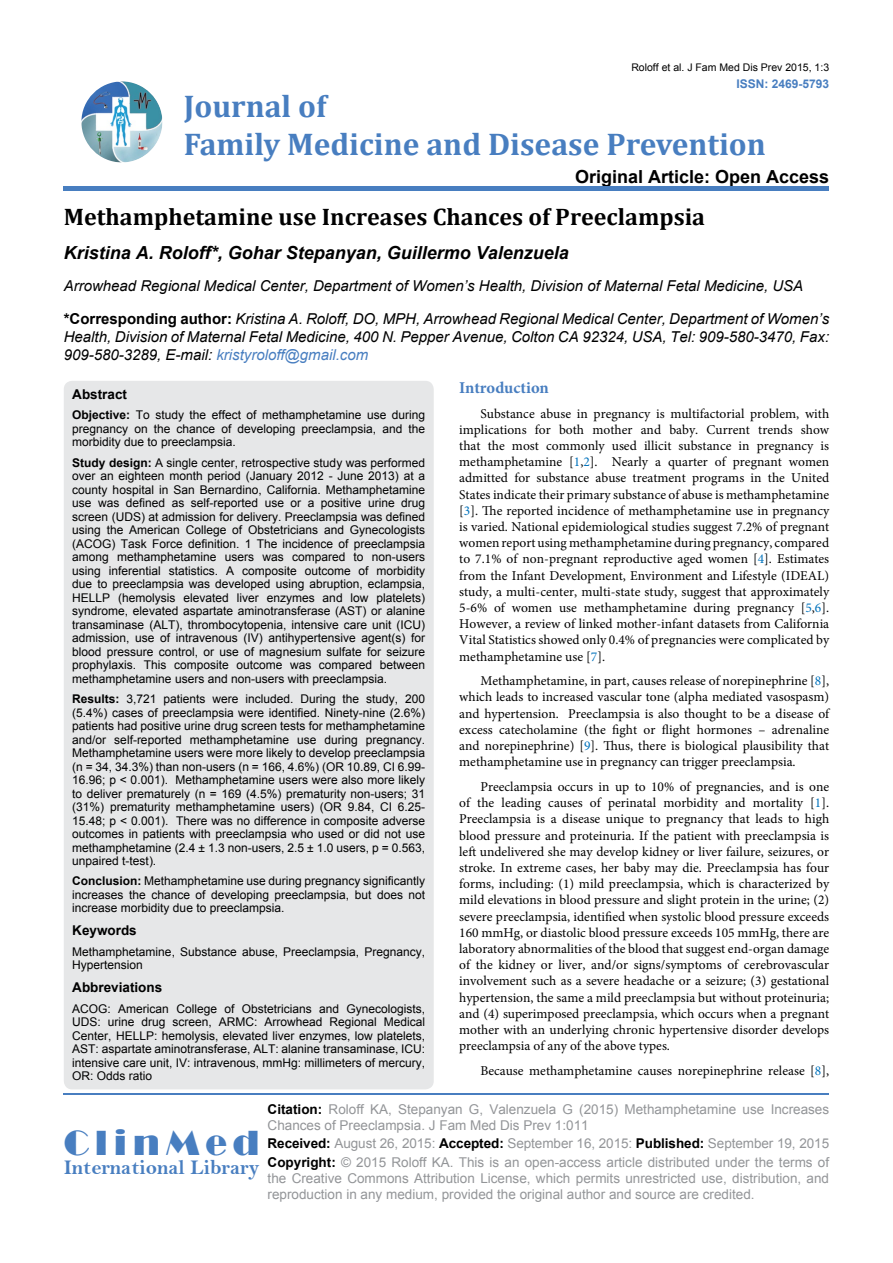
<style>
.page{position:relative;width:893px;height:1263px;background:#fff}
.page>*{position:absolute;margin:0;border:0;box-sizing:border-box;transform-origin:0 0}
.t1{font:36px "Broadway";letter-spacing:.16em;color:#487ec0}
.t2{font:700 31.5px/37.8px "Cambria";color:#487ec0}
.t3{font:700 24px "Cambria";color:#000}
.t4{font:21px "Bell MT Bold";color:#487ec0}
.t5{font:italic 700 18px "Arial";color:#000}
.t6{font:700 18px "Arial";color:#000}
.t7{font:700 16.5px "Minion Pro";letter-spacing:-.005em;color:#487ec0}
.t8{font:italic 15px/32.2px "Arial";color:#000}
.t9{font:13.5px/16.2px "Minion Pro";color:#000;text-align:justify}
.t10{font:13.5px/16.2px "Arial";color:#939598}
.t11{font:700 13.5px "Arial";color:#000}
.t12{font:12px/13.5px "Arial";color:#000;text-align:justify}
.t13{font:700 12px "Arial";color:#487ec0}
.t14{font:10.5px "Arial";color:#000}
.s1{font-weight:700;font-style:normal}
.s2{color:#487ec0}
.s3{color:#0072bc}
.s4{font-weight:700}
.s5{font-weight:700;color:#000}
</style>
<div class="page">
<img style="left:81px;top:81px;width:81px;height:81px;border-radius:41px">
<div style="left:64px;top:186px;width:765px;height:5px;background:#487ec0"></div>
<hr style="left:64px;top:1093px;width:765px;height:2px;background:#487ec0">
<div style="left:64px;top:381px;width:370px;height:708px;background:#e6e7e8;border-radius:9px"></div>
<p class="t14" style="left:631px;top:61px;width:199px">Roloff et al. J Fam Med Dis Prev 2015, 1:3</p>
<p class="t13" style="left:736px;top:75px;width:94px">ISSN: 2469-5793</p>
<h2 class="t2" style="left:184px;top:86px;width:584px">Journal of<br>Family Medicine and Disease Prevention</h2>
<h3 class="t6" style="left:575px;top:164px;width:256px">Original Article: Open Access</h3>
<h3 class="t3" style="left:64px;top:200px;width:643px">Methamphetamine use Increases Chances of Preeclampsia</h3>
<h3 class="t5" style="left:64px;top:241px;width:507px">Kristina A. Roloff*, Gohar Stepanyan, Guillermo Valenzuela</h3>
<p class="t8" style="left:64px;top:270px;width:767px">Arrowhead Regional Medical Center, Department of Women’s Health, Division of Maternal Fetal Medicine, USA <span class="s1">*Corresponding author:</span> Kristina A. Roloff, DO, MPH, Arrowhead Regional Medical Center, Department of Women’s</p>
<p class="t8" style="left:64px;top:327px;width:767px;line-height:18px">Health, Division of Maternal Fetal Medicine, 400 N. Pepper Avenue, Colton CA 92324, USA, Tel: 909-580-3470, Fax:<br>909-580-3289, E-mail: <span class="s2">kristyroloff@gmail.com</span></p>
<h3 class="t7" style="left:459px;top:376px;width:91px">Introduction</h3>
<p class="t9" style="left:459px;top:405px;width:371px;text-indent:21px">Substance abuse in pregnancy is multifactorial problem, with implications for both mother and baby. Current trends show that the most commonly used illicit substance in pregnancy is methamphetamine [<span class="s3">1</span>,<span class="s3">2</span>]. Nearly a quarter of pregnant women admitted for substance abuse treatment programs in the United States indicate their primary substance of abuse is methamphetamine [<span class="s3">3</span>]. The reported incidence of methamphetamine use in pregnancy is varied. National epidemiological studies suggest 7.2% of pregnant women report using methamphetamine during pregnancy, compared to 7.1% of non-pregnant reproductive aged women [<span class="s3">4</span>]. Estimates from the Infant Development, Environment and Lifestyle (IDEAL) study, a multi-center, multi-state study, suggest that approximately 5-6% of women use methamphetamine during pregnancy [<span class="s3">5</span>,<span class="s3">6</span>].<br>However, a review of linked mother-infant datasets from California Vital Statistics showed only 0.4% of pregnancies were complicated by methamphetamine use [<span class="s3">7</span>].</p>
<p class="t9" style="left:459px;top:673px;width:371px;text-indent:21px">Methamphetamine, in part, causes release of norepinephrine [<span class="s3">8</span>], which leads to increased vascular tone (alpha mediated vasospasm) and hypertension. Preeclampsia is also thought to be a disease of excess catecholamine (the fight or flight hormones – adrenaline and norepinephrine) [<span class="s3">9</span>]. Thus, there is biological plausibility that methamphetamine use in pregnancy can trigger preeclampsia.</p>
<p class="t9" style="left:459px;top:779px;width:371px;text-indent:21px">Preeclampsia occurs in up to 10% of pregnancies, and is one of the leading causes of perinatal morbidity and mortality [<span class="s3">1</span>].<br>Preeclampsia is a disease unique to pregnancy that leads to high blood pressure and proteinuria. If the patient with preeclampsia is left undelivered she may develop kidney or liver failure, seizures, or stroke. In extreme cases, her baby may die. Preeclampsia has four forms, including: (1) mild preeclampsia, which is characterized by mild elevations in blood pressure and slight protein in the urine; (2) severe preeclampsia, identified when systolic blood pressure exceeds 160 mmHg, or diastolic blood pressure exceeds 105 mmHg, there are laboratory abnormalities of the blood that suggest end-organ damage of the kidney or liver, and/or signs/symptoms of cerebrovascular involvement such as a severe headache or a seizure; (3) gestational hypertension, the same a mild preeclampsia but without proteinuria; and (4) superimposed preeclampsia, which occurs when a pregnant mother with an underlying chronic hypertensive disorder develops preeclampsia of any of the above types.</p>
<p class="t9" style="left:480px;top:1062px;width:350px">Because methamphetamine causes norepinephrine release [<span class="s3">8</span>],</p>
<p class="t11" style="left:72px;top:385px;width:56px">Abstract</p>
<p class="t12" style="left:72px;top:409px;width:354px"><span class="s4">Objective:</span> To study the effect of methamphetamine use during pregnancy on the chance of developing preeclampsia, and the morbidity due to preeclampsia.</p>
<p class="t12" style="left:72px;top:456px;width:354px"><span class="s4">Study design:</span> A single center, retrospective study was performed over an eighteen month period (January 2012 - June 2013) at a county hospital in San Bernardino, California. Methamphetamine use was defined as self-reported use or a positive urine drug screen (UDS) at admission for delivery. Preeclampsia was defined using the American College of Obstetricians and Gynecologists (ACOG) Task Force definition. 1 The incidence of preeclampsia among methamphetamine users was compared to non-users using inferential statistics. A composite outcome of morbidity due to preeclampsia was developed using abruption, eclampsia, HELLP (hemolysis elevated liver enzymes and low platelets) syndrome, elevated aspartate aminotransferase (AST) or alanine transaminase (ALT), thrombocytopenia, intensive care unit (ICU) admission, use of intravenous (IV) antihypertensive agent(s) for blood pressure control, or use of magnesium sulfate for seizure prophylaxis. This composite outcome was compared between methamphetamine users and non-users with preeclampsia.</p>
<p class="t12" style="left:72px;top:692px;width:354px"><span class="s4">Results:</span> 3,721 patients were included. During the study, 200 (5.4%) cases of preeclampsia were identified. Ninety-nine (2.6%) patients had positive urine drug screen tests for methamphetamine and/or self-reported methamphetamine use during pregnancy.<br>Methamphetamine users were more likely to develop preeclampsia (n = 34, 34.3%) than non-users (n = 166, 4.6%) (OR 10.89, CI 6.99- 16.96; p &lt; 0.001). Methamphetamine users were also more likely to deliver prematurely (n = 169 (4.5%) prematurity non-users; 31 (31%) prematurity methamphetamine users) (OR 9.84, CI 6.25- 15.48; p &lt; 0.001). There was no difference in composite adverse outcomes in patients with preeclampsia who used or did not use methamphetamine (2.4 ± 1.3 non-users, 2.5 ± 1.0 users, p = 0.563, unpaired t-test).</p>
<p class="t12" style="left:72px;top:874px;width:354px"><span class="s4">Conclusion:</span> Methamphetamine use during pregnancy significantly increases the chance of developing preeclampsia, but does not increase morbidity due to preeclampsia.</p>
<p class="t11" style="left:72px;top:922px;width:66px">Keywords</p>
<p class="t12" style="left:72px;top:945px;width:354px">Methamphetamine, Substance abuse, Preeclampsia, Pregnancy,<br>Hypertension</p>
<p class="t11" style="left:72px;top:978px;width:92px">Abbreviations</p>
<p class="t12" style="left:72px;top:1002px;width:354px">ACOG: American College of Obstetricians and Gynecologists, UDS: urine drug screen, ARMC: Arrowhead Regional Medical Center, HELLP: hemolysis, elevated liver enzymes, low platelets, AST: aspartate aminotransferase, ALT: alanine transaminase, ICU: intensive care unit, IV: intravenous, mmHg: millimeters of mercury, OR: Odds ratio</p>
<h1 class="t1" style="left:64px;top:1122px;width:197px">ClinMed</h1>
<h3 class="t4" style="left:64px;top:1155px;width:197px">International Library</h3>
<p class="t10" style="left:268px;top:1101px;width:563px"><span class="s5">Citation:</span> Roloff KA, Stepanyan G, Valenzuela G (2015) Methamphetamine use Increases<br>Chances of Preeclampsia. J Fam Med Dis Prev 1:011</p>
<p class="t10" style="left:268px;top:1135px;width:563px;line-height:18.3px"><span class="s5">Received:</span> August 26, 2015: <span class="s5">Accepted:</span> September 16, 2015: <span class="s5">Published:</span> September 19, 2015<br><span class="s5">Copyright:</span> © 2015 Roloff KA. This is an open-access article distributed under the terms of</p>
<p class="t10" style="left:268px;top:1170px;width:563px">the Creative Commons Attribution License, which permits unrestricted use, distribution, and reproduction in any medium, provided the original author and source are credited.</p>
</div>
